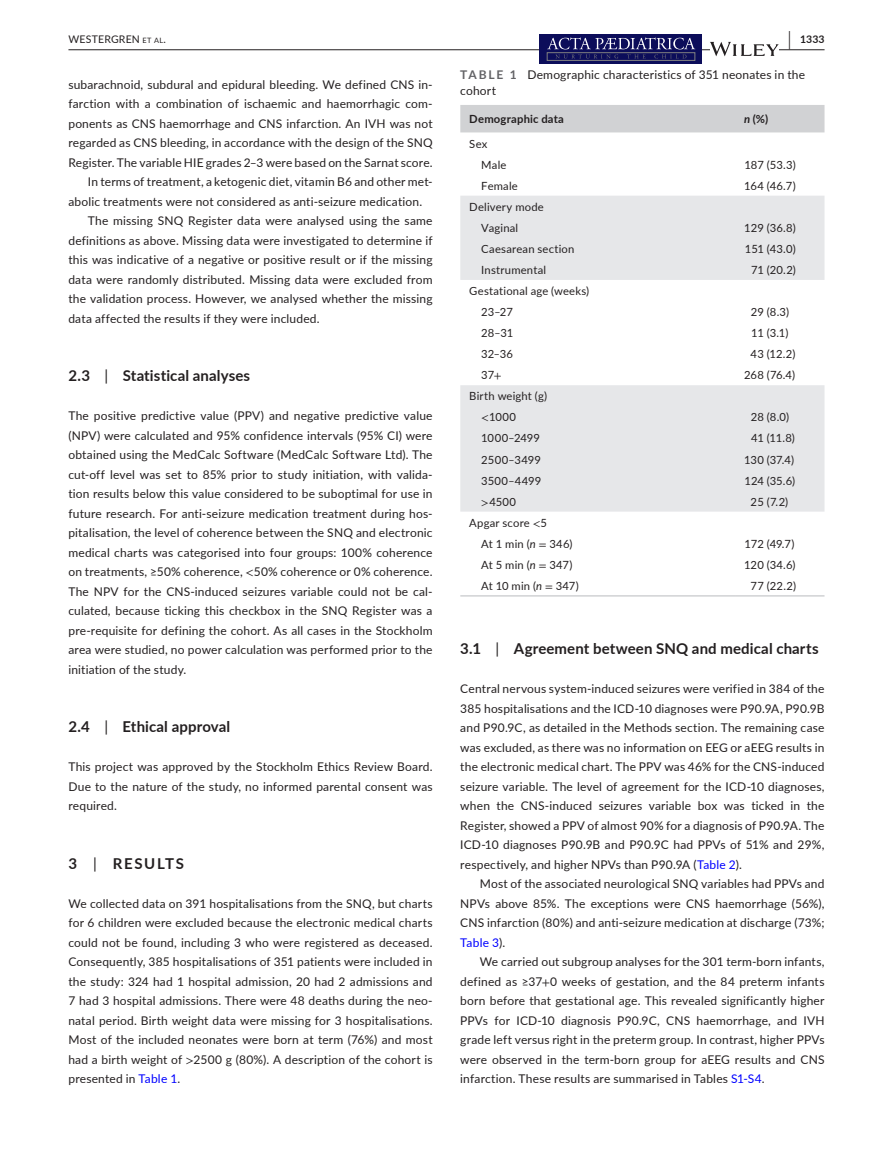
<style>
.page{position:relative;width:893px;height:1174px;background:#fff}
.page>*{position:absolute;margin:0;border:0;box-sizing:border-box;transform-origin:0 0}
.t1{font:700 15px "Lato";letter-spacing:.01em;color:#231f20}
.t2{font:700 15px "Lato";letter-spacing:.105em;color:#231f20}
.t3{font:12px/19.5px "Lato";letter-spacing:.015em;color:#231f20;text-align:justify}
.t4{font:11.25px/21px "Lato";letter-spacing:.015em;color:#231f20}
.t5{font:700 11.25px "Lato";letter-spacing:.02em;color:#231f20}
.t6{font:10.5px "Lato";letter-spacing:.02em;color:#231f20}
.t7{font:700 10.5px "Lato";color:#231f20}
.s1{font-size:7.35px}
.s2{font-size:19.5px}
.s3{font-weight:700;color:#636366}
.s4{font-style:italic}
.s5{font-weight:400}
.s6{font-family:"STIX"}
.s7{color:#00f}
</style>
<div class="page">
<hr style="left:68px;top:49px;width:756px;height:1px;background:#231f20">
<div style="left:539px;top:34px;width:162px;height:30px;background:#0c0d5a"></div>
<div style="left:547px;top:52px;width:148px;height:9px;border:1px solid #808080"></div>
<svg style="left:547px;top:37px;width:148px;height:21px"></svg>
<svg style="left:710px;top:42px;width:69px;height:14px"></svg>
<div style="left:460px;top:105px;width:364px;height:27px;background:#d1d2d4"></div>
<svg style="left:460px;top:196px;width:364px;height:315px;fill:#e6e7e9"></svg>
<hr style="left:460px;top:595px;width:275px;height:1px;background:#d1d2d4">
<hr style="left:735px;top:595px;width:89px;height:1px;background:#d1d2d4">
<p class="t6" style="left:68px;top:31px;width:99px">WESTERGREN <span class="s1">et al</span>.</p>
<p class="t7" style="left:789px;top:31px;width:37px"><span class="s2">|</span> 1333</p>
<p class="t3" style="left:68px;top:74px;width:366px">subarachnoid, subdural and epidural bleeding. We defined CNS in-</p>
<p class="t3" style="left:68px;top:93px;width:366px">farction with a combination of ischaemic and haemorrhagic com-</p>
<p class="t3" style="left:68px;top:113px;width:366px">ponents as CNS haemorrhage and CNS infarction. An IVH was not</p>
<p class="t3" style="left:68px;top:132px;width:366px">regarded as CNS bleeding, in accordance with the design of the SNQ</p>
<p class="t3" style="left:68px;top:152px;width:366px">Register. The variable HIE grades 2‒3 were based on the Sarnat score.</p>
<p class="t3" style="left:88px;top:171px;width:346px">In terms of treatment, a ketogenic diet, vitamin B6 and other met-</p>
<p class="t3" style="left:68px;top:191px;width:355px">abolic treatments were not considered as anti-seizure medication.</p>
<p class="t3" style="left:88px;top:210px;width:346px">The missing SNQ Register data were analysed using the same</p>
<p class="t3" style="left:68px;top:230px;width:366px">definitions as above. Missing data were investigated to determine if</p>
<p class="t3" style="left:68px;top:249px;width:366px">this was indicative of a negative or positive result or if the missing</p>
<p class="t3" style="left:68px;top:269px;width:366px">data were randomly distributed. Missing data were excluded from</p>
<p class="t3" style="left:68px;top:288px;width:366px">the validation process. However, we analysed whether the missing</p>
<p class="t3" style="left:68px;top:308px;width:253px">data affected the results if they were included.</p>
<p class="t3" style="left:460px;top:66px;width:346px;line-height:16.5px"><span class="s3">TABLE 1</span> Demographic characteristics of 351 neonates in the cohort</p>
<p class="t5" style="left:469px;top:111px;width:96px">Demographic data</p>
<p class="t5" style="left:744px;top:111px;width:26px"><span class="s4">n</span> (%)</p>
<p class="t4" style="left:481px;top:132px;width:27px;text-indent:-12px">Sex<br>Male</p>
<p class="t4" style="left:744px;top:153px;width:53px">187 (53.3)</p>
<p class="t4" style="left:481px;top:175px;width:38px">Female</p>
<p class="t4" style="left:744px;top:175px;width:53px">164 (46.7)</p>
<p class="t4" style="left:481px;top:196px;width:64px;text-indent:-12px">Delivery mode<br>Vaginal</p>
<p class="t4" style="left:744px;top:217px;width:53px">129 (36.8)</p>
<p class="t4" style="left:481px;top:238px;width:95px">Caesarean section</p>
<p class="t4" style="left:745px;top:238px;width:53px">151 (43.0)</p>
<p class="t4" style="left:481px;top:259px;width:66px">Instrumental</p>
<p class="t4" style="left:751px;top:259px;width:46px">71 (20.2)</p>
<p class="t4" style="left:481px;top:280px;width:109px;text-indent:-12px">Gestational age (weeks)<br>23‒27</p>
<p class="t4" style="left:751px;top:301px;width:40px">29 (8.3)</p>
<p class="t1" style="left:68px;top:365px;width:183px">2.3 <span class="s5">|</span> Statistical analyses</p>
<p class="t3" style="left:68px;top:405px;width:366px">The positive predictive value (PPV) and negative predictive value (NPV) were calculated and 95% confidence intervals (95% CI) were obtained using the MedCalc Software (MedCalc Software Ltd). The cut-off level was set to 85% prior to study initiation, with valida&shy;tion results below this value considered to be suboptimal for use in future research. For anti-seizure medication treatment during hos&shy;pitalisation, the level of coherence between the SNQ and electronic medical charts was categorised into four groups: 100% coherence on treatments, ≥50% coherence, <span class="s6">&lt;</span>50% coherence or 0% coherence.<br>The NPV for the CNS-induced seizures variable could not be cal&shy;culated, because ticking this checkbox in the SNQ Register was a pre-requisite for defining the cohort. As all cases in the Stockholm area were studied, no power calculation was performed prior to the initiation of the study.</p>
<p class="t1" style="left:68px;top:716px;width:163px">2.4 <span class="s5">|</span> Ethical approval</p>
<p class="t3" style="left:68px;top:756px;width:366px">This project was approved by the Stockholm Ethics Review Board.<br>Due to the nature of the study, no informed parental consent was required.</p>
<p class="t2" style="left:68px;top:852px;width:117px">3 <span class="s5">|</span> RESULTS</p>
<p class="t3" style="left:68px;top:893px;width:366px">We collected data on 391 hospitalisations from the SNQ, but charts for 6 children were excluded because the electronic medical charts could not be found, including 3 who were registered as deceased.<br>Consequently, 385 hospitalisations of 351 patients were included in the study: 324 had 1 hospital admission, 20 had 2 admissions and 7 had 3 hospital admissions. There were 48 deaths during the neo&shy;natal period. Birth weight data were missing for 3 hospitalisations.<br>Most of the included neonates were born at term (76%) and most had a birth weight of <span class="s6">&gt;</span>2500 g (80%). A description of the cohort is presented in <span class="s7">Table 1</span>.</p>
<p class="t4" style="left:481px;top:322px;width:34px">28‒31</p>
<p class="t4" style="left:751px;top:322px;width:39px">11 (3.1)</p>
<p class="t4" style="left:481px;top:343px;width:33px">32‒36</p>
<p class="t4" style="left:750px;top:343px;width:47px">43 (12.2)</p>
<p class="t4" style="left:481px;top:364px;width:22px">37<span class="s6">+</span></p>
<p class="t4" style="left:744px;top:364px;width:52px">268 (76.4)</p>
<p class="t4" style="left:481px;top:385px;width:67px;text-indent:-12px">Birth weight (g) <span class="s6">&lt;</span>1000</p>
<p class="t4" style="left:751px;top:406px;width:40px">28 (8.0)</p>
<p class="t4" style="left:481px;top:427px;width:60px">1000‒2499</p>
<p class="t4" style="left:751px;top:427px;width:45px">41 (11.8)</p>
<p class="t4" style="left:481px;top:448px;width:61px">2500‒3499</p>
<p class="t4" style="left:744px;top:448px;width:52px">130 (37.4)</p>
<p class="t4" style="left:481px;top:469px;width:62px">3500‒4499</p>
<p class="t4" style="left:744px;top:469px;width:52px">124 (35.6)</p>
<p class="t4" style="left:481px;top:490px;width:36px"><span class="s6">&gt;</span>4500</p>
<p class="t4" style="left:751px;top:490px;width:39px">25 (7.2)</p>
<p class="t4" style="left:481px;top:511px;width:93px;text-indent:-12px">Apgar score <span class="s6">&lt;</span>5<br>At 1 min (<span class="s4">n</span> <span class="s6">=</span> 346)</p>
<p class="t4" style="left:744px;top:533px;width:51px">172 (49.7)</p>
<p class="t4" style="left:481px;top:554px;width:93px">At 5 min (<span class="s4">n</span> <span class="s6">=</span> 347)</p>
<p class="t4" style="left:744px;top:554px;width:53px">120 (34.6)</p>
<p class="t4" style="left:481px;top:575px;width:99px">At 10 min (<span class="s4">n</span> <span class="s6">=</span> 347)</p>
<p class="t4" style="left:751px;top:575px;width:47px">77 (22.2)</p>
<p class="t1" style="left:460px;top:638px;width:360px">3.1 <span class="s5">|</span> Agreement between SNQ and medical charts</p>
<p class="t3" style="left:460px;top:678px;width:366px">Central nervous system-induced seizures were verified in 384 of the 385 hospitalisations and the ICD-10 diagnoses were P90.9A, P90.9B and P90.9C, as detailed in the Methods section. The remaining case was excluded, as there was no information on EEG or aEEG results in the electronic medical chart. The PPV was 46% for the CNS-induced seizure variable. The level of agreement for the ICD-10 diagnoses, when the CNS-induced seizures variable box was ticked in the Register, showed a PPV of almost 90% for a diagnosis of P90.9A. The ICD-10 diagnoses P90.9B and P90.9C had PPVs of 51% and 29%, respectively, and higher NPVs than P90.9A (<span class="s7">Table 2</span>).</p>
<p class="t3" style="left:460px;top:873px;width:366px;text-indent:20px">Most of the associated neurological SNQ variables had PPVs and NPVs above 85%. The exceptions were CNS haemorrhage (56%), CNS infarction (80%) and anti-seizure medication at discharge (73%; <span class="s7">Table 3</span>).</p>
<p class="t3" style="left:460px;top:951px;width:366px;text-indent:20px">We carried out subgroup analyses for the 301 term-born infants, defined as ≥37<span class="s6">+</span>0 weeks of gestation, and the 84 preterm infants born before that gestational age. This revealed significantly higher PPVs for ICD-10 diagnosis P90.9C, CNS haemorrhage, and IVH grade left versus right in the preterm group. In contrast, higher PPVs were observed in the term-born group for aEEG results and CNS infarction. These results are summarised in Tables <span class="s7">S1-S4</span>.</p>
</div>
